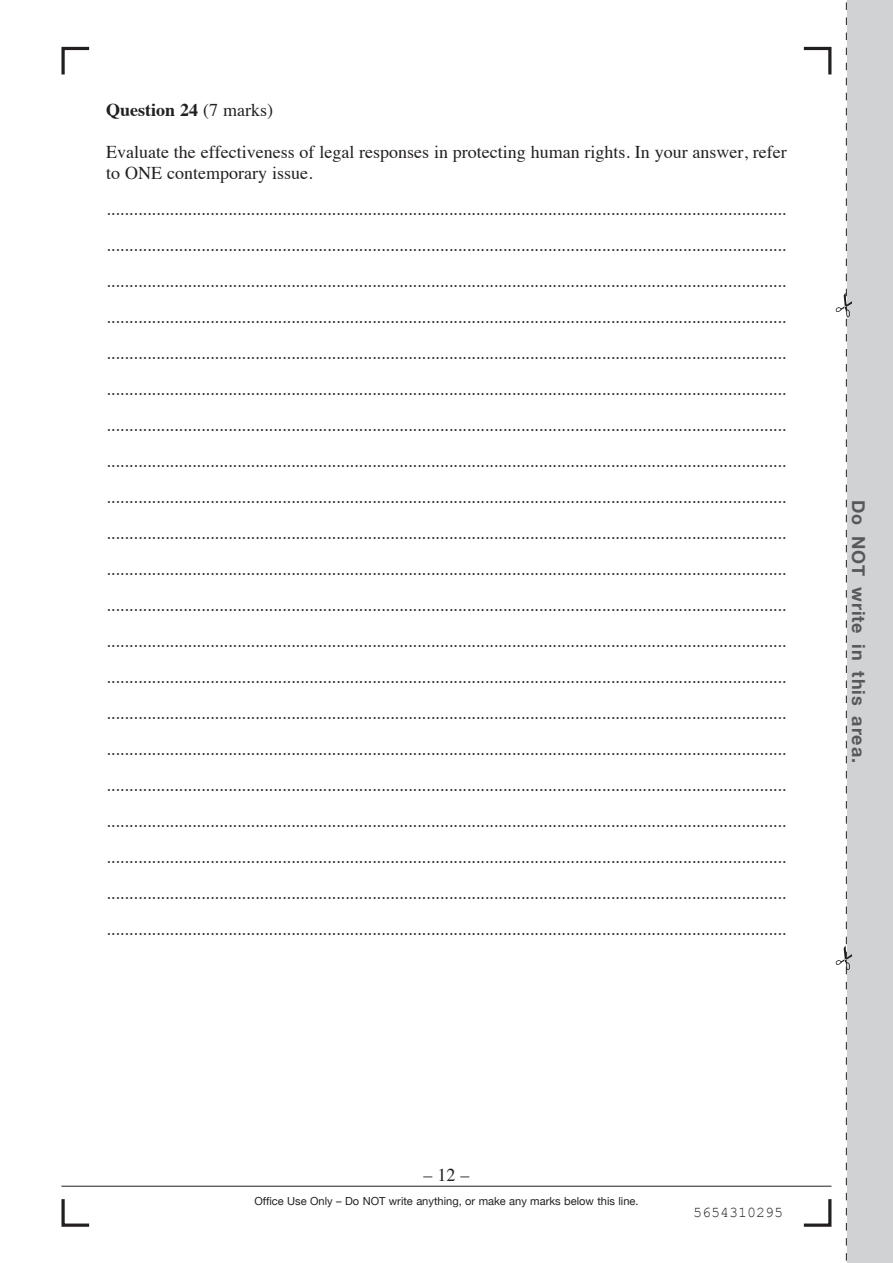
<style>
.page{position:relative;width:893px;height:1263px;background:#fff}
.page>*{position:absolute;margin:0;border:0;box-sizing:border-box;transform-origin:0 0}
.t1{font:18px/36px "Times";color:#231f20}
.t2{font:700 18px "Helvetica Neue";letter-spacing:.05em;color:#57585a}
.t3{font:700 18px "Times";color:#231f20}
.t4{font:15px "Courier New";color:#231f20}
.t5{font:11.1px "Helvetica Neue";color:#231f20}
.s1{font-weight:400}
</style>
<div class="page">
<hr style="left:61px;top:1186px;width:770px;height:1px;background:#231f20">
<div style="left:847px;top:0;width:45px;height:1263px;background:#d1d2d4"></div>
<svg style="left:800px;top:2px;width:52px;height:1259px"></svg>
<svg style="left:61px;top:46px;width:29px;height:29px"></svg>
<svg style="left:61px;top:1199px;width:29px;height:28px"></svg>
<h3 class="t3" style="left:106px;top:102px;width:168px">Question 24 <span class="s1">(7 marks)</span></h3>
<p class="t1" style="left:106px;top:143px;width:682px;line-height:21px">Evaluate the effectiveness of legal responses in protecting human rights. In your answer, refer to ONE contemporary issue.</p>
<p class="t1" style="left:106px;top:192px;width:681px;text-align:justify">....................................................................................................................................................... ....................................................................................................................................................... ....................................................................................................................................................... ....................................................................................................................................................... ....................................................................................................................................................... ....................................................................................................................................................... ....................................................................................................................................................... ....................................................................................................................................................... ....................................................................................................................................................... ....................................................................................................................................................... ....................................................................................................................................................... ....................................................................................................................................................... ....................................................................................................................................................... ....................................................................................................................................................... ....................................................................................................................................................... ....................................................................................................................................................... ....................................................................................................................................................... ....................................................................................................................................................... ....................................................................................................................................................... ....................................................................................................................................................... .......................................................................................................................................................</p>
<p class="t2" style="left:869px;top:500px;width:264px;rotate:90deg">Do NOT write in this area.</p>
<p class="t1" style="left:423px;top:1158px;width:47px">– 12 –</p>
<p class="t5" style="left:254px;top:1194px;width:386px">Office Use Only – Do NOT write anything, or make any marks below this line.</p>
<p class="t4" style="left:693px;top:1204px;width:91px">5654310295</p>
</div>
